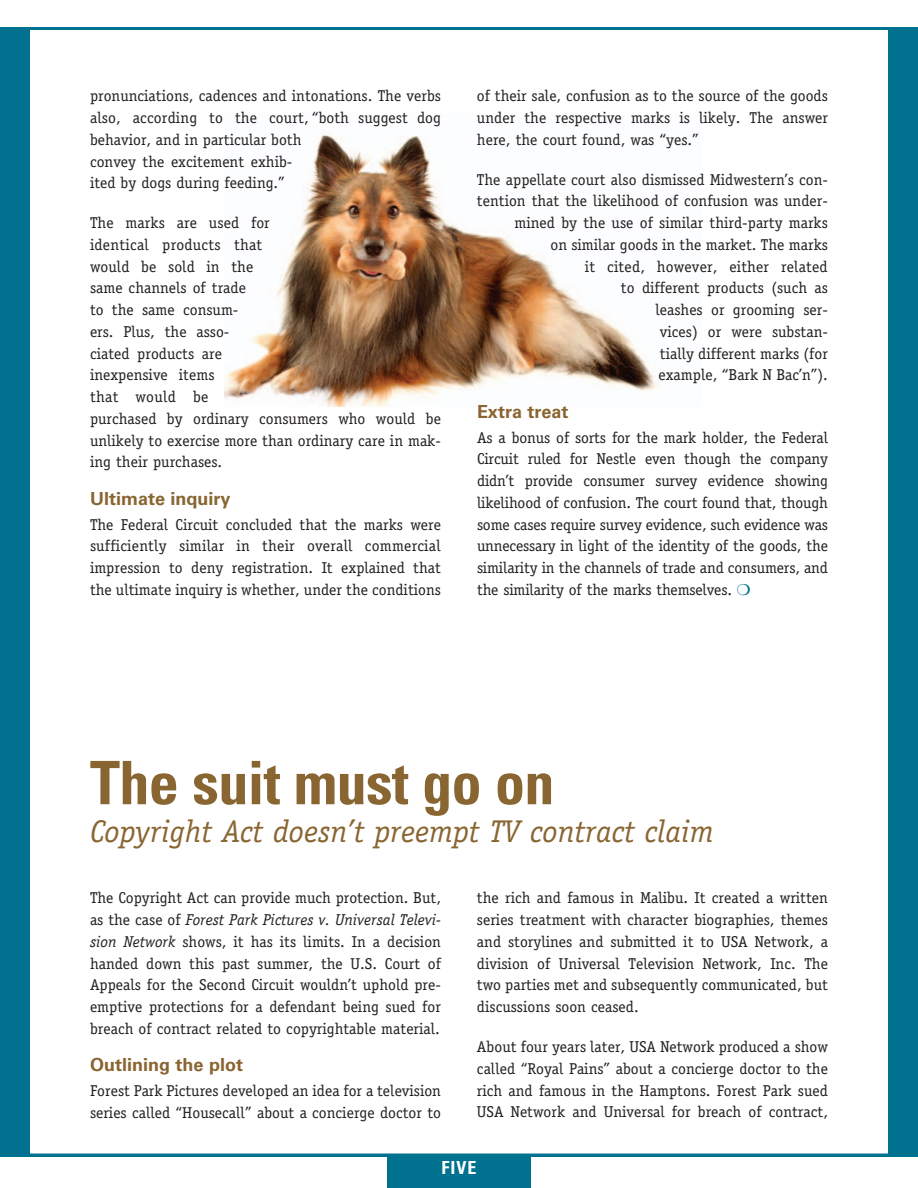
<style>
.page{position:relative;width:918px;height:1188px;background:#fff}
.page>*{position:absolute;margin:0;border:0;box-sizing:border-box;transform-origin:0 0}
.t1{font:700 condensed 60px "Univers LT Std";letter-spacing:-.01em;color:#896531}
.t2{font:italic 31.5px "Officina Serif Std";color:#896531}
.t3{font:700 18px "Univers LT Std";color:#896531}
.t4{font:700 condensed 18px "Univers LT Std";color:#fff}
.t5{font:15.75px/21.8px "Officina Serif Std";color:#231f20;text-align:justify}
.s1{font-style:italic}
</style>
<div class="page">
<div style="left:0;top:27px;width:918px;height:1129px;background:#00718e"></div>
<div style="left:27px;top:27px;width:864px;height:1129px;background:#fff;border:3px solid #00718e"></div>
<div style="left:387px;top:1156px;width:144px;height:32px;background:#00718e"></div>
<img style="left:224px;top:134px;width:434px;height:273px">
<p class="t5" style="left:90px;top:85px;width:353px;text-align:left">pronunciations, cadences and intonations. The verbs also, according to the court, “both suggest dog behavior, and in particular both<br>convey the excitement exhib-<br>ited by dogs during feeding.”</p>
<p class="t5" style="left:90px;top:212px;width:353px;text-align:left">The marks are used for<br>identical products that<br>would be sold in the<br>same channels of trade<br>to the same consum-<br>ers. Plus, the asso-<br>ciated products are<br>inexpensive items<br>that would be<br>purchased by ordinary consumers who would be unlikely to exercise more than ordinary care in mak&shy;ing their purchases.</p>
<p class="t3" style="left:90px;top:488px;width:142px">Ultimate inquiry</p>
<p class="t5" style="left:90px;top:513px;width:353px">The Federal Circuit concluded that the marks were sufficiently similar in their overall commercial impression to deny registration. It explained that the ultimate inquiry is whether, under the conditions</p>
<p class="t5" style="left:477px;top:85px;width:353px">of their sale, confusion as to the source of the goods under the respective marks is likely. The answer here, the court found, was “yes.”</p>
<p class="t5" style="left:477px;top:168px;width:353px;text-align:right">The appellate court also dismissed Midwestern’s con&shy;tention that the likelihood of confusion was under&shy;mined by the use of similar third-party marks<br>on similar goods in the market. The marks<br>it cited, however, either related<br>to different products (such as<br>leashes or grooming ser-<br>vices) or were substan-<br>tially different marks (for<br>example, “Bark N Bac’n”).</p>
<p class="t3" style="left:477px;top:401px;width:93px">Extra treat</p>
<p class="t5" style="left:477px;top:426px;width:353px">As a bonus of sorts for the mark holder, the Federal Circuit ruled for Nestle even though the company didn’t provide consumer survey evidence showing likelihood of confusion. The court found that, though some cases require survey evidence, such evidence was unnecessary in light of the identity of the goods, the similarity in the channels of trade and consumers, and the similarity of the marks themselves.</p>
<h1 class="t1" style="left:90px;top:746px;width:466px">The suit must go on</h1>
<h2 class="t2" style="left:90px;top:813px;width:625px">Copyright Act doesn’t preempt TV contract claim</h2>
<p class="t5" style="left:90px;top:887px;width:353px">The Copyright Act can provide much protection. But, as the case of <span class="s1">Forest Park Pictures v. Universal Televi&shy;sion Network</span> shows, it has its limits. In a decision handed down this past summer, the U.S. Court of Appeals for the Second Circuit wouldn’t uphold pre&shy;emptive protections for a defendant being sued for breach of contract related to copyrightable material.</p>
<p class="t3" style="left:90px;top:1055px;width:155px">Outlining the plot</p>
<p class="t5" style="left:90px;top:1080px;width:353px">Forest Park Pictures developed an idea for a television series called “Housecall” about a concierge doctor to</p>
<p class="t5" style="left:477px;top:887px;width:353px">the rich and famous in Malibu. It created a written series treatment with character biographies, themes and storylines and submitted it to USA Network, a division of Universal Television Network, Inc. The two parties met and subsequently communicated, but discussions soon ceased.</p>
<p class="t5" style="left:477px;top:1036px;width:353px">About four years later, USA Network produced a show called “Royal Pains” about a concierge doctor to the rich and famous in the Hamptons. Forest Park sued USA Network and Universal for breach of contract,</p>
<p class="t4" style="left:442px;top:1157px;width:36px">FIVE</p>
</div>
